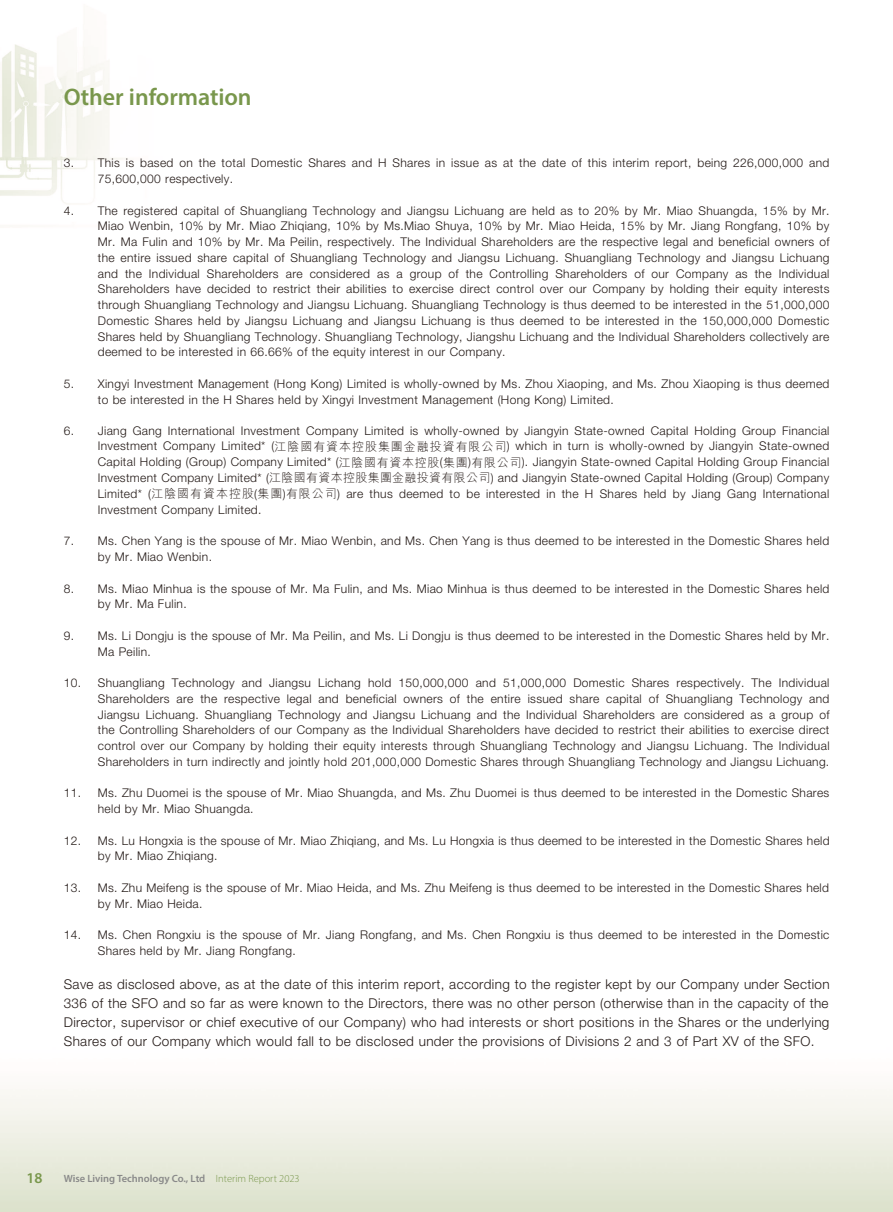
<style>
.page{position:relative;width:893px;height:1212px;background:#fff}
.page>*{position:absolute;margin:0;border:0;box-sizing:border-box;transform-origin:0 0}
.t1{font:600 24px "Myriad Pro";letter-spacing:-.005em;color:#79974c}
.t2{font:600 15px "Myriad Pro";color:#79974c}
.t3{font:300 13.5px/18.8px "Helvetica Neue LT Std";letter-spacing:.03em;color:#231916;text-align:justify}
.t4{font:300 12px/15.8px "Helvetica Neue LT Std";letter-spacing:.03em;color:#231916}
.t5{font:600 10.5px "Myriad Pro";color:#898989}
.s1{font-family:"M Hei HK"}
.s2{font-weight:300;color:#79974c}
</style>
<div class="page">
<h1 class="t1" style="left:64px;top:82px;width:189px">Other information</h1>
<p class="t4" style="left:98px;top:155px;width:733px;text-indent:-34px">3. This is based on the total Domestic Shares and H Shares in issue as at the date of this interim report, being 226,000,000 and<br>75,600,000 respectively.</p>
<p class="t4" style="left:98px;top:202px;width:733px;text-align:justify;text-indent:-34px">4. The registered capital of Shuangliang Technology and Jiangsu Lichuang are held as to 20% by Mr. Miao Shuangda, 15% by Mr.<br>Miao Wenbin, 10% by Mr. Miao Zhiqiang, 10% by Ms.Miao Shuya, 10% by Mr. Miao Heida, 15% by Mr. Jiang Rongfang, 10% by Mr. Ma Fulin and 10% by Mr. Ma Peilin, respectively. The Individual Shareholders are the respective legal and beneficial owners of the entire issued share capital of Shuangliang Technology and Jiangsu Lichuang. Shuangliang Technology and Jiangsu Lichuang and the Individual Shareholders are considered as a group of the Controlling Shareholders of our Company as the Individual Shareholders have decided to restrict their abilities to exercise direct control over our Company by holding their equity interests through Shuangliang Technology and Jiangsu Lichuang. Shuangliang Technology is thus deemed to be interested in the 51,000,000<br>Domestic Shares held by Jiangsu Lichuang and Jiangsu Lichuang is thus deemed to be interested in the 150,000,000 Domestic Shares held by Shuangliang Technology. Shuangliang Technology, Jiangshu Lichuang and the Individual Shareholders collectively are deemed to be interested in 66.66% of the equity interest in our Company.</p>
<p class="t4" style="left:98px;top:375px;width:733px;text-indent:-34px">5. Xingyi Investment Management (Hong Kong) Limited is wholly-owned by Ms. Zhou Xiaoping, and Ms. Zhou Xiaoping is thus deemed to be interested in the H Shares held by Xingyi Investment Management (Hong Kong) Limited.</p>
<p class="t4" style="left:98px;top:423px;width:733px;text-align:justify;text-indent:-34px">6. Jiang Gang International Investment Company Limited is wholly-owned by Jiangyin State-owned Capital Holding Group Financial Investment Company Limited* (<span class="s1">江陰國有資本控股集團金融投資有限公司</span>) which in turn is wholly-owned by Jiangyin State-owned Capital Holding (Group) Company Limited* (<span class="s1">江陰國有資本控股</span>(<span class="s1">集團</span>)<span class="s1">有限公司</span>). Jiangyin State-owned Capital Holding Group Financial Investment Company Limited* (<span class="s1">江陰國有資本控股集團金融投資有限公司</span>) and Jiangyin State-owned Capital Holding (Group) Company Limited* (<span class="s1">江陰國有資本控股</span>(<span class="s1">集團</span>)<span class="s1">有限公司</span>) are thus deemed to be interested in the H Shares held by Jiang Gang International Investment Company Limited.</p>
<p class="t4" style="left:98px;top:533px;width:733px;text-indent:-34px">7. Ms. Chen Yang is the spouse of Mr. Miao Wenbin, and Ms. Chen Yang is thus deemed to be interested in the Domestic Shares held by Mr. Miao Wenbin.</p>
<p class="t4" style="left:98px;top:580px;width:733px;text-indent:-34px">8. Ms. Miao Minhua is the spouse of Mr. Ma Fulin, and Ms. Miao Minhua is thus deemed to be interested in the Domestic Shares held by Mr. Ma Fulin.</p>
<p class="t4" style="left:98px;top:627px;width:733px;text-indent:-34px">9. Ms. Li Dongju is the spouse of Mr. Ma Peilin, and Ms. Li Dongju is thus deemed to be interested in the Domestic Shares held by Mr.<br>Ma Peilin.</p>
<p class="t4" style="left:98px;top:675px;width:733px;text-align:justify;text-indent:-34px">10. Shuangliang Technology and Jiangsu Lichang hold 150,000,000 and 51,000,000 Domestic Shares respectively. The Individual Shareholders are the respective legal and beneficial owners of the entire issued share capital of Shuangliang Technology and Jiangsu Lichuang. Shuangliang Technology and Jiangsu Lichuang and the Individual Shareholders are considered as a group of the Controlling Shareholders of our Company as the Individual Shareholders have decided to restrict their abilities to exercise direct control over our Company by holding their equity interests through Shuangliang Technology and Jiangsu Lichuang. The Individual Shareholders in turn indirectly and jointly hold 201,000,000 Domestic Shares through Shuangliang Technology and Jiangsu Lichuang.</p>
<p class="t4" style="left:98px;top:785px;width:733px;text-indent:-34px">11. Ms. Zhu Duomei is the spouse of Mr. Miao Shuangda, and Ms. Zhu Duomei is thus deemed to be interested in the Domestic Shares held by Mr. Miao Shuangda.</p>
<p class="t4" style="left:98px;top:832px;width:733px;text-indent:-34px">12. Ms. Lu Hongxia is the spouse of Mr. Miao Zhiqiang, and Ms. Lu Hongxia is thus deemed to be interested in the Domestic Shares held by Mr. Miao Zhiqiang.</p>
<p class="t4" style="left:98px;top:879px;width:733px;text-indent:-34px">13. Ms. Zhu Meifeng is the spouse of Mr. Miao Heida, and Ms. Zhu Meifeng is thus deemed to be interested in the Domestic Shares held by Mr. Miao Heida.</p>
<p class="t4" style="left:98px;top:926px;width:733px;text-indent:-34px">14. Ms. Chen Rongxiu is the spouse of Mr. Jiang Rongfang, and Ms. Chen Rongxiu is thus deemed to be interested in the Domestic<br>Shares held by Mr. Jiang Rongfang.</p>
<p class="t3" style="left:64px;top:975px;width:767px">Save as disclosed above, as at the date of this interim report, according to the register kept by our Company under Section 336 of the SFO and so far as were known to the Directors, there was no other person (otherwise than in the capacity of the Director, supervisor or chief executive of our Company) who had interests or short positions in the Shares or the underlying Shares of our Company which would fall to be disclosed under the provisions of Divisions 2 and 3 of Part XV of the SFO.</p>
<p class="t2" style="left:26px;top:1168px;width:18px">18</p>
<p class="t5" style="left:64px;top:1172px;width:237px">Wise Living Technology Co., Ltd <span class="s2">Interim Report 2023</span></p>
</div>
